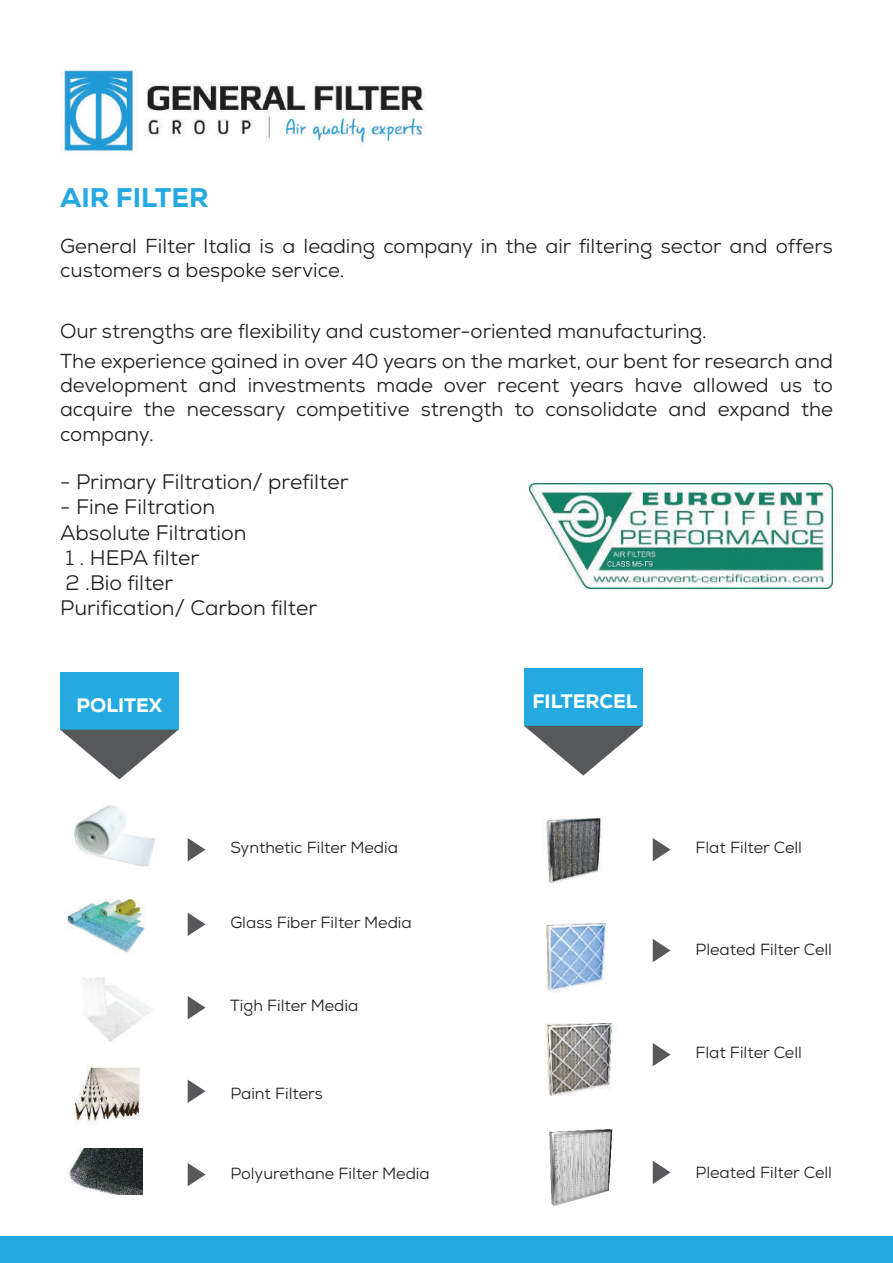
<style>
.page{position:relative;width:893px;height:1263px;background:#fff}
.page>*{position:absolute;margin:0;border:0;box-sizing:border-box;transform-origin:0 0}
.t1{font:800 27px "Nexa";color:#24aae1}
.t2{font:21px/25.2px "Nexa";color:#231f20}
.t3{font:20.25px/24.3px "Nexa";color:#231f20}
.t4{font:800 19.5px "Nexa";color:#fff}
.t5{font:16.2px "Nexa";color:#231f20}
</style>
<div class="page">
<div style="left:0;top:1237px;width:893px;height:26px;background:#24aae1"></div>
<img style="left:60px;top:70px;width:367px;height:82px">
<img style="left:545px;top:1023px;width:108px;height:73px">
<img style="left:530px;top:484px;width:303px;height:104px">
<div style="left:60px;top:672px;width:119px;height:58px;background:#24aae1"></div>
<svg style="left:60px;top:730px;width:118px;height:49px"></svg>
<svg style="left:188px;top:838px;width:18px;height:23px"></svg>
<svg style="left:188px;top:913px;width:18px;height:23px"></svg>
<div style="left:524px;top:668px;width:118px;height:58px;background:#24aae1"></div>
<svg style="left:524px;top:726px;width:118px;height:50px"></svg>
<img style="left:69px;top:1148px;width:73px;height:47px">
<img style="left:67px;top:899px;width:78px;height:54px">
<img style="left:73px;top:805px;width:83px;height:62px">
<img style="left:82px;top:977px;width:106px;height:65px">
<img style="left:74px;top:1065px;width:67px;height:60px">
<img style="left:546px;top:922px;width:107px;height:71px">
<svg style="left:188px;top:996px;width:18px;height:23px"></svg>
<svg style="left:188px;top:1080px;width:18px;height:23px"></svg>
<svg style="left:188px;top:1163px;width:18px;height:23px"></svg>
<svg style="left:653px;top:838px;width:18px;height:23px"></svg>
<svg style="left:653px;top:939px;width:18px;height:23px"></svg>
<img style="left:549px;top:1129px;width:104px;height:77px">
<svg style="left:653px;top:1043px;width:18px;height:23px"></svg>
<svg style="left:653px;top:1161px;width:18px;height:23px"></svg>
<img style="left:546px;top:818px;width:56px;height:65px">
<h1 class="t1" style="left:60px;top:181px;width:150px">AIR FILTER</h1>
<p class="t3" style="left:60px;top:234px;width:774px">General Filter Italia is a leading company in the air filtering sector and offers customers a bespoke service.</p>
<p class="t3" style="left:60px;top:315px;width:774px;line-height:30.3px">Our strengths are flexibility and customer-oriented manufacturing.<br>The experience gained in over 40 years on the market, our bent for research and</p>
<p class="t3" style="left:60px;top:373px;width:774px;text-align:justify">development and investments made over recent years have allowed us to acquire the necessary competitive strength to consolidate and expand the company.</p>
<p class="t2" style="left:60px;top:469px;width:290px">- Primary Filtration/ prefilter</p>
<p class="t2" style="left:60px;top:495px;width:259px">- Fine Filtration<br>Absolute Filtration<br>1 . HEPA filter<br>2 .Bio filter<br>Purification/ Carbon filter</p>
<p class="t4" style="left:77px;top:693px;width:87px">POLITEX</p>
<p class="t4" style="left:532px;top:689px;width:107px">FILTERCEL</p>
<p class="t5" style="left:230px;top:837px;width:169px">Synthetic Filter Media</p>
<p class="t5" style="left:230px;top:912px;width:183px">Glass Fiber Filter Media</p>
<p class="t5" style="left:230px;top:995px;width:130px">Tigh Filter Media</p>
<p class="t5" style="left:230px;top:1083px;width:94px">Paint Filters</p>
<p class="t5" style="left:230px;top:1163px;width:201px">Polyurethane Filter Media</p>
<p class="t5" style="left:695px;top:837px;width:108px">Flat Filter Cell</p>
<p class="t5" style="left:695px;top:939px;width:138px">Pleated Filter Cell</p>
<p class="t5" style="left:695px;top:1042px;width:108px">Flat Filter Cell</p>
<p class="t5" style="left:695px;top:1162px;width:138px">Pleated Filter Cell</p>
</div>
